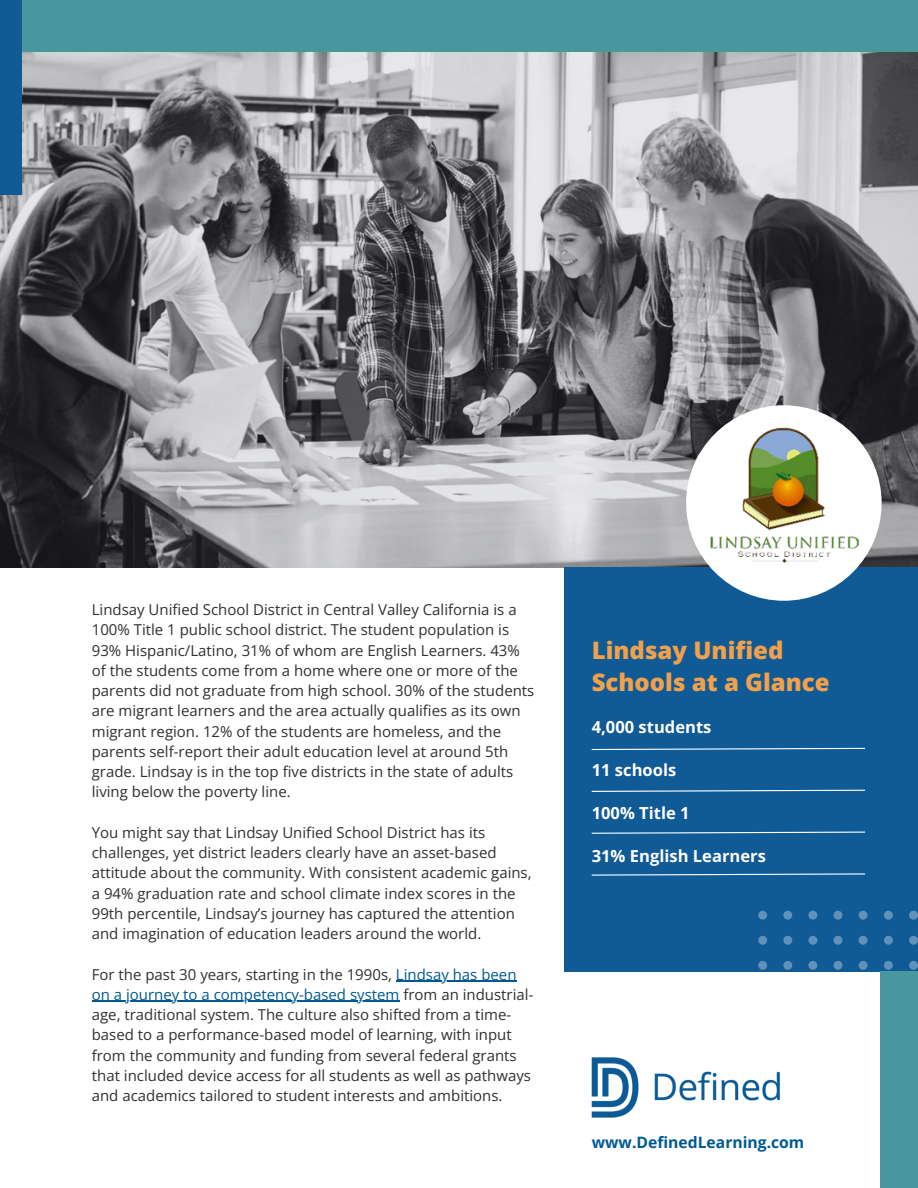
<style>
.page{position:relative;width:918px;height:1188px;background:#fff}
.page>*{position:absolute;margin:0;border:0;box-sizing:border-box;transform-origin:0 0}
.t1{font:800 24px/31.5px "Open Sans";color:#f1a04c}
.t2{font:700 16.5px "Open Sans";color:#fff}
.t3{font:700 15.75px "Open Sans";color:#005994}
.t4{font:15px/20.2px "Open Sans";color:#322f31}
.s1{color:#005994}
</style>
<div class="page">
<img style="left:0;top:51px;width:918px;height:517px">
<div style="left:0;top:0;width:918px;height:51px;background:#49979e"></div>
<div style="left:0;top:0;width:21px;height:194px;background:#105a95"></div>
<div style="left:564px;top:568px;width:354px;height:404px;background:#105a95"></div>
<div style="left:881px;top:972px;width:37px;height:216px;background:#49979e"></div>
<img style="left:592px;top:1057px;width:188px;height:61px">
<div style="left:686px;top:405px;width:196px;height:196px;background:#fff;border-radius:50%"></div>
<img style="left:697px;top:417px;width:174px;height:173px">
<svg style="left:591px;top:747px;width:275px;height:4px"></svg>
<svg style="left:591px;top:789px;width:275px;height:3px"></svg>
<svg style="left:591px;top:831px;width:275px;height:3px"></svg>
<svg style="left:591px;top:873px;width:275px;height:3px"></svg>
<svg style="left:859px;top:911px;width:9px;height:9px"></svg>
<div style="left:884px;top:911px;width:9px;height:9px;background:#6091b8;border-radius:50%"></div>
<div style="left:909px;top:911px;width:9px;height:9px;background:#6091b8;border-radius:50%"></div>
<div style="left:834px;top:911px;width:8px;height:9px;background:#6091b8;border-radius:50%"></div>
<svg style="left:808px;top:911px;width:9px;height:9px"></svg>
<svg style="left:859px;top:936px;width:9px;height:9px"></svg>
<svg style="left:884px;top:936px;width:9px;height:9px"></svg>
<div style="left:909px;top:936px;width:9px;height:9px;background:#6091b8;border-radius:50%"></div>
<div style="left:834px;top:936px;width:8px;height:9px;background:#6091b8;border-radius:50%"></div>
<svg style="left:808px;top:936px;width:9px;height:9px"></svg>
<div style="left:859px;top:961px;width:9px;height:9px;background:#6091b8;border-radius:50%"></div>
<svg style="left:884px;top:961px;width:9px;height:9px"></svg>
<svg style="left:909px;top:961px;width:9px;height:9px"></svg>
<div style="left:834px;top:961px;width:8px;height:9px;background:#6091b8;border-radius:50%"></div>
<div style="left:808px;top:961px;width:9px;height:9px;background:#6091b8;border-radius:50%"></div>
<svg style="left:783px;top:911px;width:9px;height:9px"></svg>
<svg style="left:758px;top:911px;width:9px;height:9px"></svg>
<svg style="left:783px;top:936px;width:9px;height:9px"></svg>
<svg style="left:758px;top:936px;width:9px;height:9px"></svg>
<svg style="left:783px;top:961px;width:9px;height:9px"></svg>
<svg style="left:758px;top:961px;width:9px;height:9px"></svg>
<hr style="left:396px;top:981px;width:121px;height:1px;background:#005994">
<hr style="left:92px;top:1001px;width:308px;height:1px;background:#005994">
<p class="t4" style="left:92px;top:599px;width:444px">Lindsay Unified School District in Central Valley California is a 100% Title 1 public school district. The student population is 93% Hispanic/Latino, 31% of whom are English Learners. 43% of the students come from a home where one or more of the parents did not graduate from high school. 30% of the students are migrant learners and the area actually qualifies as its own migrant region. 12% of the students are homeless, and the parents self-report their adult education level at around 5th grade. Lindsay is in the top five districts in the state of adults living below the poverty line.</p>
<p class="t4" style="left:92px;top:822px;width:441px">You might say that Lindsay Unified School District has its challenges, yet district leaders clearly have an asset-based attitude about the community. With consistent academic gains, a 94% graduation rate and school climate index scores in the 99th percentile, Lindsay’s journey has captured the attention and imagination of education leaders around the world.</p>
<p class="t4" style="left:92px;top:964px;width:443px">For the past 30 years, starting in the 1990s, <span class="s1">Lindsay has been on a journey to a competency-based system</span> from an industrial&shy;age, traditional system. The culture also shifted from a time&shy;based to a performance-based model of learning, with input from the community and funding from several federal grants that included device access for all students as well as pathways and academics tailored to student interests and ambitions.</p>
<p class="t1" style="left:592px;top:634px;width:240px">Lindsay Unified<br>Schools at a Glance</p>
<p class="t2" style="left:592px;top:716px;width:121px">4,000 students</p>
<p class="t2" style="left:592px;top:759px;width:86px">11 schools</p>
<p class="t2" style="left:592px;top:801px;width:100px">100% Title 1</p>
<p class="t2" style="left:592px;top:844px;width:176px">31% English Learners</p>
<p class="t3" style="left:592px;top:1131px;width:214px">www.DefinedLearning.com</p>
</div>
